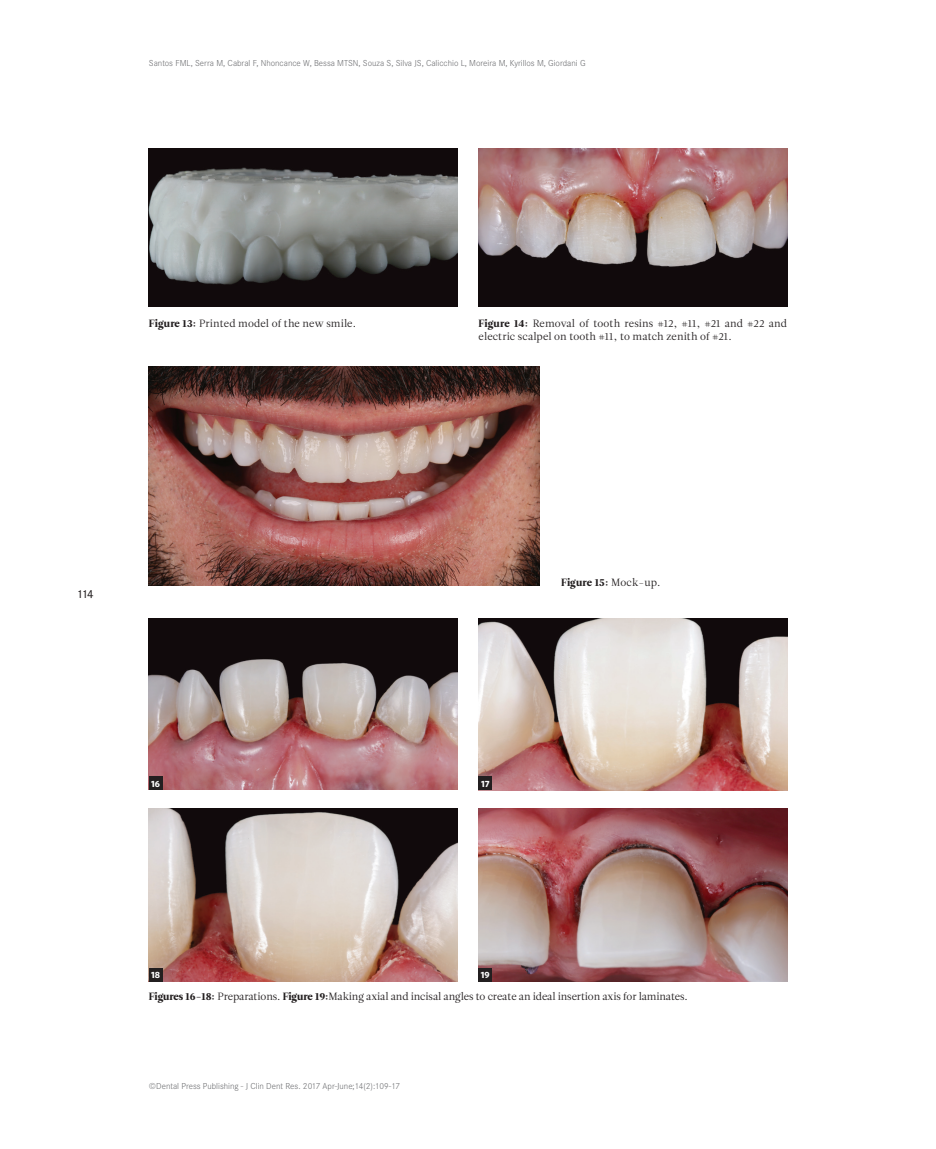
<style>
.page{position:relative;width:936px;height:1149px;background:#fff}
.page>*{position:absolute;margin:0;border:0;box-sizing:border-box;transform-origin:0 0}
.t1{font:500 12px "Corporate STOT";color:#231f20}
.t2{font:10.5px/12.6px "Leitura Roman 1";letter-spacing:.01em;color:#231f20}
.t3{font:10.5px "Leitura Roman 1";letter-spacing:-.01em;color:#231f20}
.t4{font:10.5px "Leitura Roman 4";letter-spacing:.01em;color:#231f20}
.t5{font:300 9px "Corporate STOT";color:#6c6d70}
.t6{font:700 9px "Whitney";color:#fff}
.s1{font-family:"Leitura Roman 4"}
.s2{font-family:"Leitura Roman 1"}
</style>
<div class="page">
<img style="left:149px;top:149px;width:308px;height:157px">
<img style="left:478px;top:149px;width:309px;height:157px">
<img style="left:149px;top:367px;width:390px;height:218px">
<img style="left:149px;top:808px;width:308px;height:173px">
<img style="left:149px;top:618px;width:308px;height:171px">
<img style="left:478px;top:808px;width:309px;height:173px">
<img style="left:478px;top:618px;width:309px;height:171px">
<div style="left:149px;top:776px;width:13px;height:13px;background:#231f20"></div>
<div style="left:149px;top:967px;width:13px;height:14px;background:#231f20"></div>
<div style="left:478px;top:776px;width:14px;height:13px;background:#231f20"></div>
<div style="left:478px;top:967px;width:14px;height:14px;background:#231f20"></div>
<p class="t5" style="left:149px;top:58px;width:438px">Santos FML, Serra M, Cabral F, Nhoncance W, Bessa MTSN, Souza S, Silva JS, Calicchio L, Moreira M, Kyrillos M, Giordani G</p>
<p class="t2" style="left:149px;top:317px;width:209px"><span class="s1">Figure 13:</span> Printed model of the new smile.</p>
<p class="t2" style="left:478px;top:317px;width:310px"><span class="s1">Figure 14:</span> Removal of tooth resins #12, #11, #21 and #22 and electric scalpel on tooth #11, to match zenith of #21.</p>
<h1 class="t1" style="left:76px;top:586px;width:19px">114</h1>
<p class="t6" style="left:151px;top:777px;width:10px">16</p>
<p class="t4" style="left:561px;top:575px;width:101px">Figure 15: <span class="s2">Mock-up.</span></p>
<p class="t6" style="left:481px;top:777px;width:10px">17</p>
<p class="t6" style="left:151px;top:969px;width:10px">18</p>
<p class="t6" style="left:481px;top:969px;width:10px">19</p>
<p class="t3" style="left:149px;top:989px;width:540px"><span class="s1">Figures 16-18:</span> Preparations. <span class="s1">Figure 19:</span>Making axial and incisal angles to create an ideal insertion axis for laminates.</p>
<p class="t5" style="left:149px;top:1080px;width:252px">©Dental Press Publishing - J Clin Dent Res. 2017 Apr-June;14(2):109-17</p>
</div>
